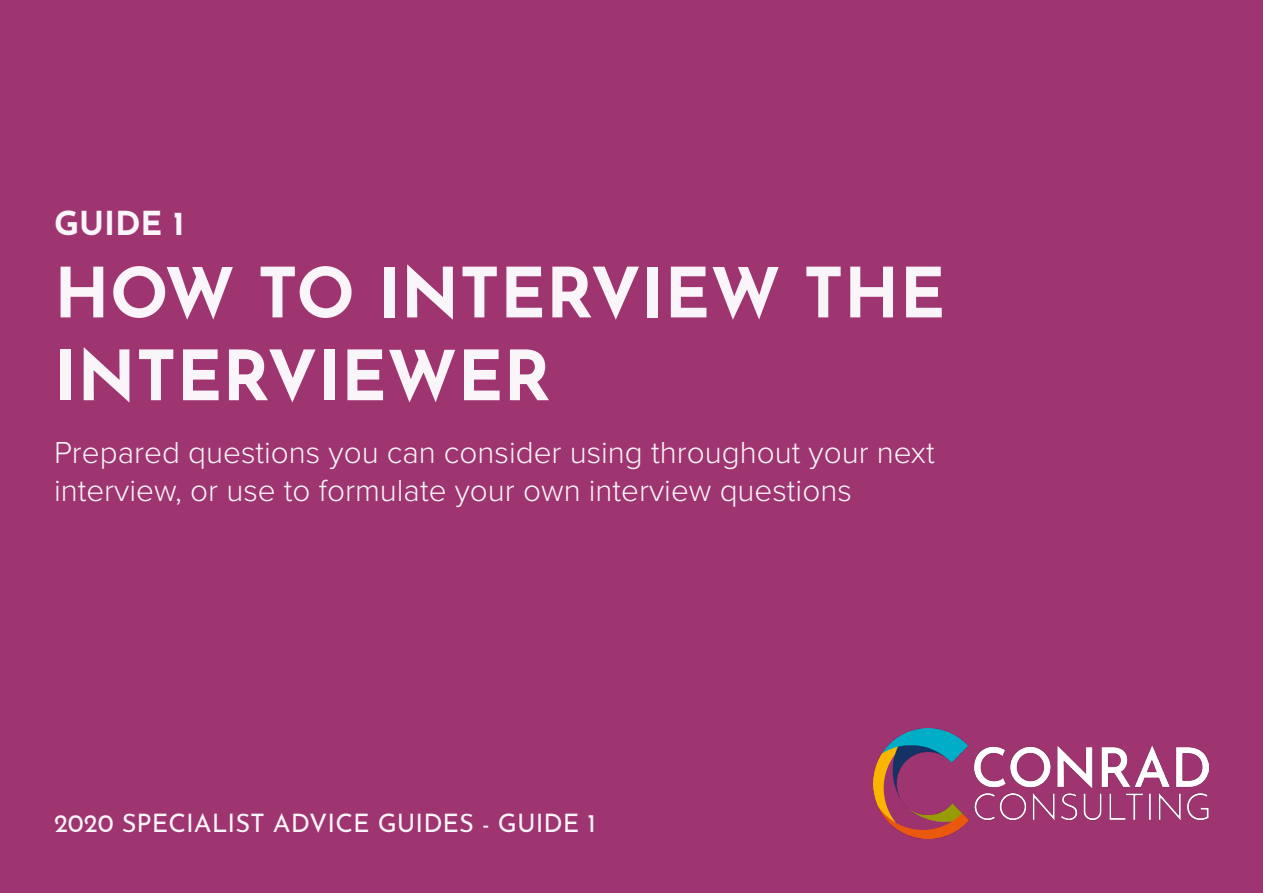
<style>
.page{position:relative;width:1263px;height:893px;background:#9e3470}
.page>*{position:absolute;margin:0;border:0;box-sizing:border-box;transform-origin:0 0}
.t1{font:700 69px/82.8px "Josefin Sans";color:#faf5f8}
.t2{font:700 33px "Josefin Sans";color:#faf5f8}
.t3{font:300 31.5px/37.8px "Proxima Nova";color:#faf5f8}
.t4{font:25.5px "Josefin Sans";color:#faf5f8}
</style>
<div class="page">
<img style="left:873px;top:729px;width:336px;height:110px">
<p class="t2" style="left:54px;top:194px;width:132px">GUIDE 1</p>
<h1 class="t1" style="left:54px;top:242px;width:893px">HOW TO INTERVIEW THE<br>INTERVIEWER</h1>
<p class="t3" style="left:54px;top:432px;width:882px">Prepared questions you can consider using throughout your next interview, or use to formulate your own interview questions</p>
<p class="t4" style="left:54px;top:801px;width:543px">2020 SPECIALIST ADVICE GUIDES - GUIDE 1</p>
</div>
